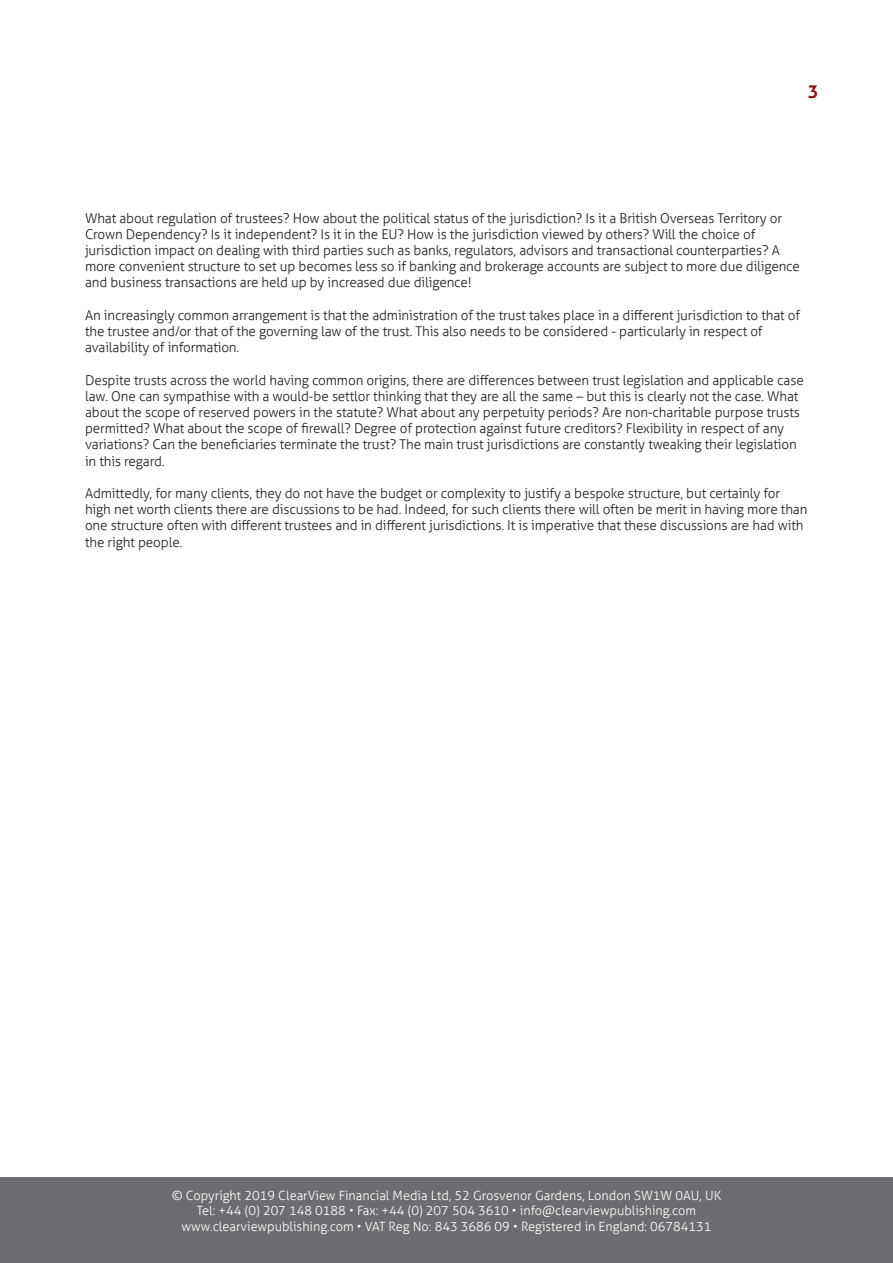
<style>
.page{position:relative;width:893px;height:1263px;background:#fff}
.page>*{position:absolute;margin:0;border:0;box-sizing:border-box;transform-origin:0 0}
.t1{font:700 18px "Aller";color:#961619}
.t2{font:300 13.5px/16.2px "Aller";letter-spacing:-.01em;color:#231f20}
.t3{font:300 12.75px/15.8px "Aller";color:#fff;text-align:center}
</style>
<div class="page">
<div style="left:0;top:1178px;width:893px;height:85px;background:#6c6d70"></div>
<p class="t1" style="left:808px;top:81px;width:12px">3</p>
<p class="t2" style="left:85px;top:210px;width:716px">What about regulation of trustees? How about the political status of the jurisdiction? Is it a British Overseas Territory or Crown Dependency? Is it independent? Is it in the EU? How is the jurisdiction viewed by others? Will the choice of jurisdiction impact on dealing with third parties such as banks, regulators, advisors and transactional counterparties? A more convenient structure to set up becomes less so if banking and brokerage accounts are subject to more due diligence and business transactions are held up by increased due diligence!</p>
<p class="t2" style="left:85px;top:307px;width:717px">An increasingly common arrangement is that the administration of the trust takes place in a different jurisdiction to that of the trustee and/or that of the governing law of the trust. This also needs to be considered - particularly in respect of availability of information.</p>
<p class="t2" style="left:85px;top:372px;width:720px">Despite trusts across the world having common origins, there are differences between trust legislation and applicable case law. One can sympathise with a would-be settlor thinking that they are all the same – but this is clearly not the case. What about the scope of reserved powers in the statute? What about any perpetuity periods? Are non-charitable purpose trusts permitted? What about the scope of firewall? Degree of protection against future creditors? Flexibility in respect of any variations? Can the beneficiaries terminate the trust? The main trust jurisdictions are constantly tweaking their legislation in this regard.</p>
<p class="t2" style="left:85px;top:485px;width:724px">Admittedly, for many clients, they do not have the budget or complexity to justify a bespoke structure, but certainly for high net worth clients there are discussions to be had. Indeed, for such clients there will often be merit in having more than one structure often with different trustees and in different jurisdictions. It is imperative that these discussions are had with the right people.</p>
<p class="t3" style="left:172px;top:1187px;width:551px">© Copyright 2019 ClearView Financial Media Ltd, 52 Grosvenor Gardens, London SW1W 0AU, UK<br>Tel: +44 (0) 207 148 0188 • Fax: +44 (0) 207 504 3610 • info@clearviewpublishing.com www.clearviewpublishing.com • VAT Reg No: 843 3686 09 • Registered in England: 06784131</p>
</div>
